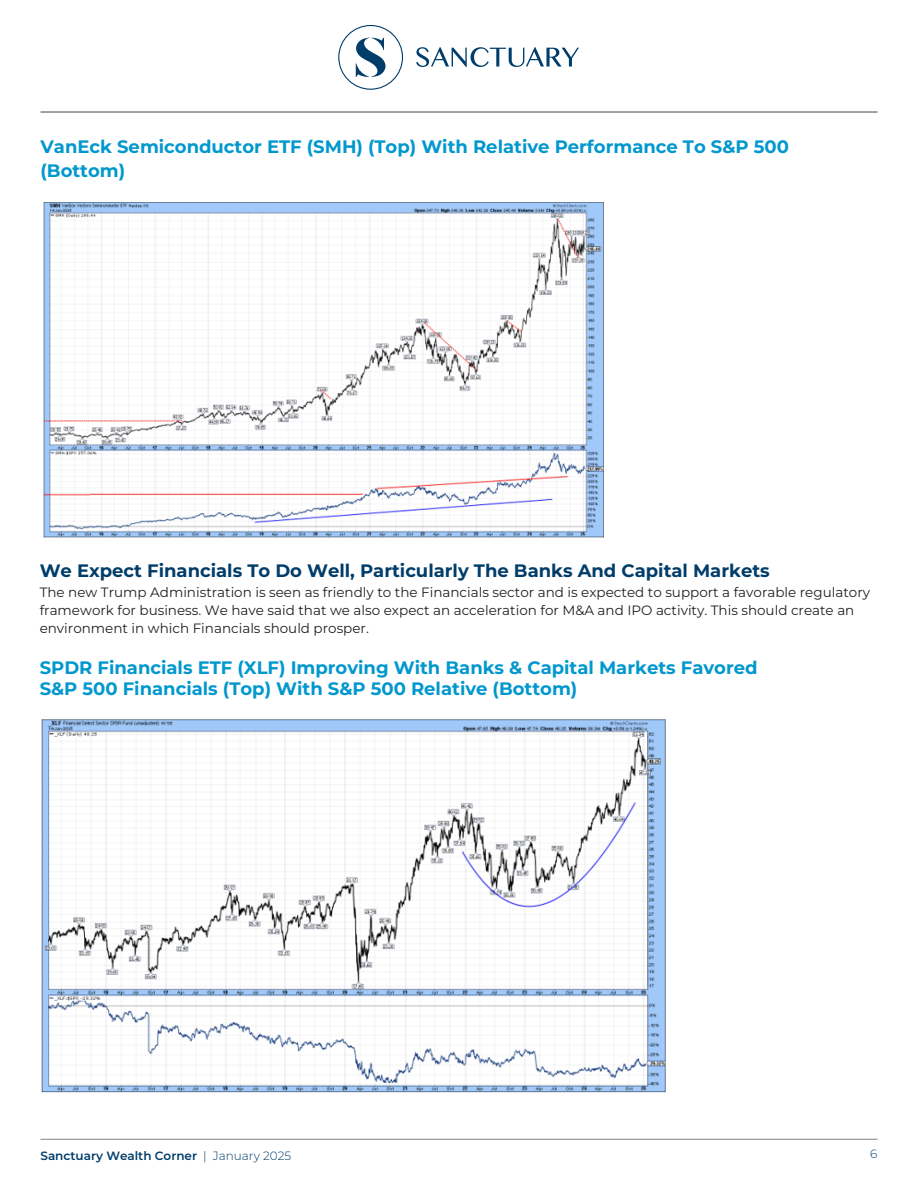
<style>
.page{position:relative;width:918px;height:1188px;background:#fff}
.page>*{position:absolute;margin:0;border:0;box-sizing:border-box;transform-origin:0 0}
.Chart_header_Lt_Blue{font:700 18px/24px "Montserrat";color:#0098ce}
.Chart_header_Lt_Blue-2{font:700 18px "Montserrat";color:#003d6a}
.Chart_header_Lt_Blue-3{font:13.5px/18px "Montserrat";color:#231f20}
.t1{font:600 12px "Montserrat";color:#003d6a}
.t2{font:300 12px "Montserrat";color:#003d6a}
.s1{font-weight:300}
</style>
<div class="page">
<hr style="left:40px;top:111px;width:838px;height:2px;background:#808285">
<hr style="left:40px;top:1139px;width:838px;height:1px;background:#808285">
<svg style="left:338px;top:25px;width:65px;height:65px"></svg>
<svg style="left:416px;top:47px;width:163px;height:20px"></svg>
<img style="left:43px;top:202px;width:561px;height:336px">
<img style="left:41px;top:719px;width:625px;height:374px">
<p class="Chart_header_Lt_Blue" style="left:40px;top:134px;width:750px">VanEck Semiconductor ETF (SMH) (Top) With Relative Performance To S&amp;P 500 (Bottom)</p>
<p class="Chart_header_Lt_Blue-2" style="left:40px;top:559px;width:732px">We Expect Financials To Do Well, Particularly The Banks And Capital Markets</p>
<p class="Chart_header_Lt_Blue-3" style="left:40px;top:583px;width:832px">The new Trump Administration is seen as friendly to the Financials sector and is expected to support a favorable regulatory framework for business. We have said that we also expect an acceleration for M&amp;A and IPO activity. This should create an environment in which Financials should prosper.</p>
<p class="Chart_header_Lt_Blue" style="left:40px;top:656px;width:719px;line-height:21.6px">SPDR Financials ETF (XLF) Improving With Banks &amp; Capital Markets Favored<br>S&amp;P 500 Financials (Top) With S&amp;P 500 Relative (Bottom)</p>
<p class="t1" style="left:40px;top:1147px;width:252px">Sanctuary Wealth Corner <span class="s1">| January 2025</span></p>
<p class="t2" style="left:870px;top:1145px;width:9px">6</p>
</div>
